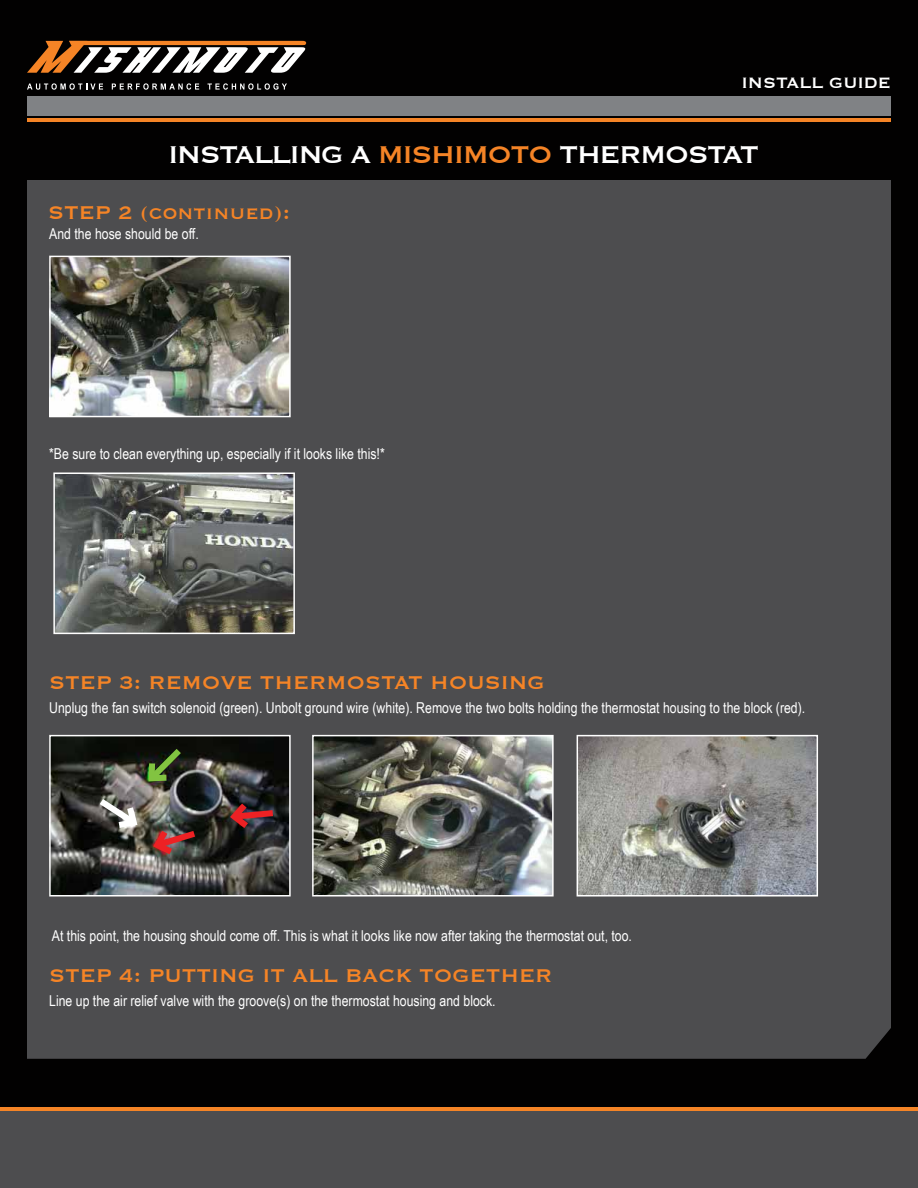
<style>
.page{position:relative;width:918px;height:1188px;background:#020101}
.page>*{position:absolute;margin:0;border:0;box-sizing:border-box;transform-origin:0 0}
.t1{font:31.5px "Copperplate";letter-spacing:-.05em;color:#fff}
.t2{font:24px "Copperplate";color:#f58426}
.t3{font:19.5px "Copperplate";color:#fff}
.t4{font:15px "Arial Narrow";color:#fff}
.s1{color:#f58426}
</style>
<div class="page">
<div style="left:27px;top:180px;width:864px;height:879px;background:#4d4d4f"></div>
<div style="left:27px;top:97px;width:864px;height:19px;background:#808285"></div>
<hr style="left:27px;top:118px;width:864px;height:4px;background:#f58426">
<div style="left:0;top:1107px;width:918px;height:81px;background:#4d4d4f"></div>
<hr style="left:0;top:1107px;width:918px;height:4px;background:#f58426">
<svg style="left:27px;top:83px;width:76px;height:7px"></svg>
<svg style="left:112px;top:83px;width:87px;height:7px"></svg>
<svg style="left:208px;top:83px;width:79px;height:7px"></svg>
<svg style="left:27px;top:41px;width:279px;height:32px"></svg>
<img style="left:52px;top:259px;width:236px;height:155px">
<div style="left:49px;top:256px;width:242px;height:161px;border:2px solid #fff"></div>
<img style="left:56px;top:475px;width:236px;height:156px">
<div style="left:53px;top:472px;width:242px;height:162px;border:2px solid #fff"></div>
<img style="left:315px;top:738px;width:236px;height:156px">
<div style="left:312px;top:735px;width:242px;height:162px;border:2px solid #fff"></div>
<img style="left:580px;top:738px;width:235px;height:156px">
<div style="left:577px;top:735px;width:241px;height:162px;border:2px solid #fff"></div>
<img style="left:52px;top:738px;width:236px;height:156px">
<div style="left:49px;top:735px;width:242px;height:162px;border:2px solid #fff"></div>
<svg style="left:93px;top:793px;width:49px;height:39px"></svg>
<svg style="left:143px;top:742px;width:44px;height:45px"></svg>
<svg style="left:226px;top:797px;width:53px;height:37px"></svg>
<svg style="left:149px;top:824px;width:53px;height:36px"></svg>
<h3 class="t3" style="left:741px;top:70px;width:151px">INSTALL GUIDE</h3>
<h1 class="t1" style="left:168px;top:134px;width:592px">INSTALLING A <span class="s1">MISHIMOTO</span> THERMOSTAT</h1>
<h2 class="t2" style="left:48px;top:197px;width:244px">STEP 2 (continued):</h2>
<p class="t4" style="left:49px;top:223px;width:151px">And the hose should be off.</p>
<p class="t4" style="left:49px;top:442px;width:337px">*Be sure to clean everything up, especially if it looks like this!*</p>
<h2 class="t2" style="left:49px;top:667px;width:497px">STEP 3: REMOVE THERMOSTAT HOUSING</h2>
<p class="t4" style="left:49px;top:697px;width:758px">Unplug the fan switch solenoid (green). Unbolt ground wire (white). Remove the two bolts holding the thermostat housing to the block (red).</p>
<p class="t4" style="left:52px;top:925px;width:582px">At this point, the housing should come off. This is what it looks like now after taking the thermostat out, too.</p>
<h2 class="t2" style="left:49px;top:960px;width:505px">STEP 4: PUTTING IT ALL BACK TOGETHER</h2>
<p class="t4" style="left:49px;top:990px;width:448px">Line up the air relief valve with the groove(s) on the thermostat housing and block.</p>
</div>
